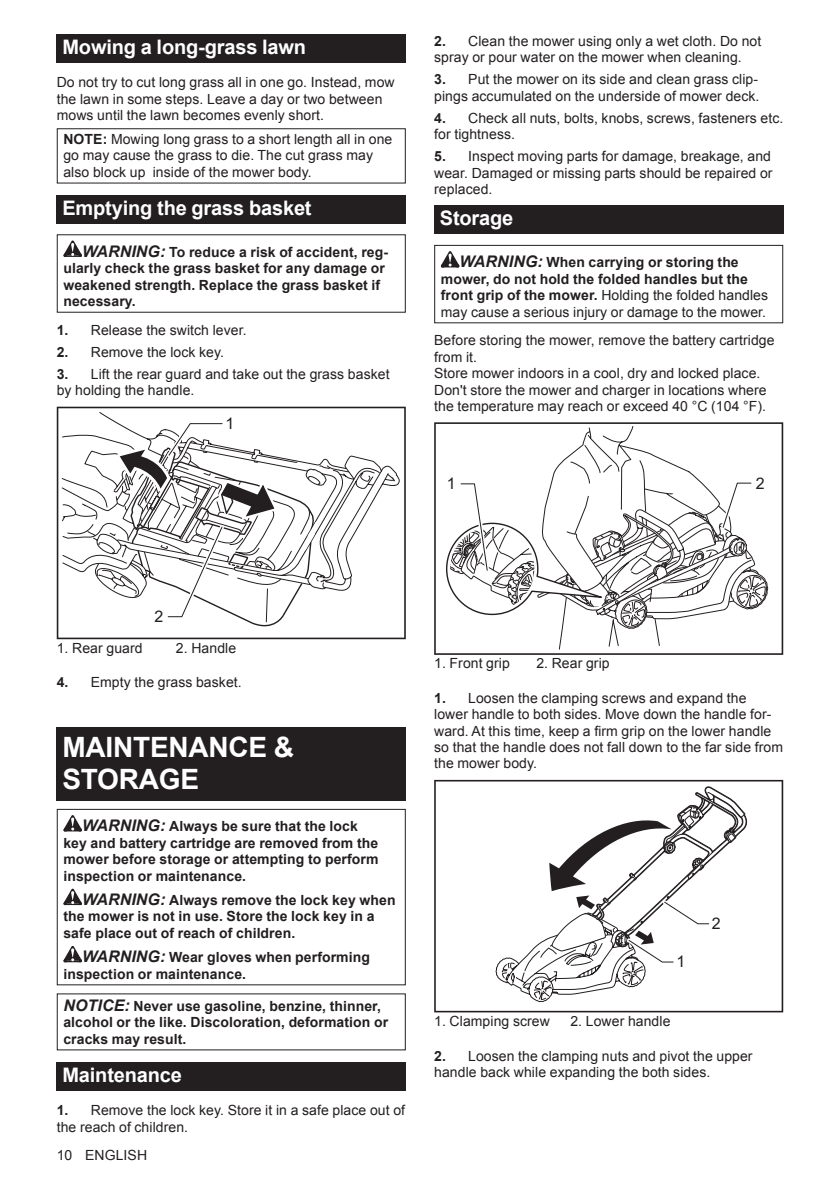
<style>
.page{position:relative;width:840px;height:1191px;background:#fff}
.page>*{position:absolute;margin:0;border:0;box-sizing:border-box;transform-origin:0 0}
.t1{font:700 28px/32.8px "Arial";letter-spacing:-.01em;color:#fff}
.t2{font:700 20px "Arial";letter-spacing:-.01em;color:#fff}
.t3{font:16px "Arial";color:#231f20}
.t4{font:14px/16.4px "Arial";letter-spacing:.005em;color:#231f20}
.t5{font:700 14px/16.4px "Arial";letter-spacing:.005em;color:#231f20}
.s1{font-weight:700}
.s2{font-style:italic;font-size:16px}
.s3{font-weight:400}
</style>
<div class="page">
<div style="left:57px;top:34px;width:348px;height:29px;background:#231f20"></div>
<div style="left:57px;top:128px;width:348px;height:55px;border:1px solid #231f20"></div>
<div style="left:57px;top:195px;width:348px;height:28px;background:#231f20"></div>
<svg style="left:63px;top:240px;width:19px;height:17px"></svg>
<svg style="left:57px;top:407px;width:348px;height:232px"></svg>
<svg style="left:93px;top:419px;width:307px;height:212px"></svg>
<div style="left:57px;top:727px;width:348px;height:74px;background:#231f20"></div>
<svg style="left:63px;top:815px;width:19px;height:16px"></svg>
<svg style="left:63px;top:888px;width:19px;height:17px"></svg>
<svg style="left:63px;top:946px;width:19px;height:16px"></svg>
<div style="left:57px;top:809px;width:348px;height:176px;border:1px solid #231f20"></div>
<div style="left:57px;top:1061px;width:348px;height:29px;background:#231f20"></div>
<div style="left:434px;top:205px;width:348px;height:29px;background:#231f20"></div>
<svg style="left:440px;top:251px;width:19px;height:16px"></svg>
<div style="left:434px;top:245px;width:348px;height:78px;border:1px solid #231f20"></div>
<svg style="left:434px;top:422px;width:348px;height:233px"></svg>
<svg style="left:445px;top:425px;width:323px;height:225px"></svg>
<svg style="left:434px;top:780px;width:348px;height:232px"></svg>
<svg style="left:495px;top:785px;width:253px;height:217px"></svg>
<h2 class="t2" style="left:62px;top:34px;width:245px">Mowing a long-grass lawn</h2>
<p class="t4" style="left:57px;top:74px;width:339px">Do not try to cut long grass all in one go. Instead, mow the lawn in some steps. Leave a day or two between mows until the lawn becomes evenly short.</p>
<p class="t4" style="left:63px;top:131px;width:330px"><span class="s1">NOTE:</span> Mowing long grass to a short length all in one go may cause the grass to die. The cut grass may also block up inside of the mower body.</p>
<h2 class="t2" style="left:62px;top:194px;width:250px">Emptying the grass basket</h2>
<p class="t5" style="left:63px;top:244px;width:326px;text-indent:19px"><span class="s2">WARNING:</span> To reduce a risk of accident, reg&shy;ularly check the grass basket for any damage or weakened strength. Replace the grass basket if necessary.</p>
<p class="t4" style="left:57px;top:322px;width:191px"><span class="s1">1.</span> Release the switch lever.</p>
<p class="t4" style="left:57px;top:344px;width:169px"><span class="s1">2.</span> Remove the lock key.</p>
<p class="t4" style="left:57px;top:366px;width:334px"><span class="s1">3.</span> Lift the rear guard and take out the grass basket by holding the handle.</p>
<p class="t3" style="left:225px;top:412px;width:10px">1</p>
<p class="t4" style="left:434px;top:33px;width:328px"><span class="s1">2.</span> Clean the mower using only a wet cloth. Do not spray or pour water on the mower when cleaning.</p>
<p class="t4" style="left:434px;top:71px;width:326px"><span class="s1">3.</span> Put the mower on its side and clean grass clip&shy;pings accumulated on the underside of mower deck.</p>
<p class="t4" style="left:434px;top:110px;width:350px"><span class="s1">4.</span> Check all nuts, bolts, knobs, screws, fasteners etc. for tightness.</p>
<p class="t4" style="left:434px;top:148px;width:340px;text-align:justify"><span class="s1">5.</span> Inspect moving parts for damage, breakage, and wear. Damaged or missing parts should be repaired or replaced.</p>
<h2 class="t2" style="left:439px;top:205px;width:75px">Storage</h2>
<p class="t5" style="left:440px;top:255px;width:328px;text-indent:19px"><span class="s2">WARNING:</span> When carrying or storing the mower, do not hold the folded handles but the front grip of the mower. <span class="s3">Holding the folded handles may cause a serious injury or damage to the mower.</span></p>
<p class="t4" style="left:434px;top:332px;width:342px">Before storing the mower, remove the battery cartridge from it.<br>Store mower indoors in a cool, dry and locked place.<br>Don't store the mower and charger in locations where the temperature may reach or exceed 40 °C (104 °F).</p>
<p class="t3" style="left:446px;top:473px;width:10px">1</p>
<p class="t3" style="left:755px;top:473px;width:10px">2</p>
<p class="t3" style="left:154px;top:606px;width:10px">2</p>
<p class="t4" style="left:57px;top:640px;width:87px">1. Rear guard</p>
<p class="t4" style="left:176px;top:640px;width:62px">2. Handle</p>
<p class="t4" style="left:57px;top:674px;width:186px"><span class="s1">4.</span> Empty the grass basket.</p>
<h1 class="t1" style="left:62px;top:731px;width:233px">MAINTENANCE &amp;<br>STORAGE</h1>
<p class="t5" style="left:63px;top:818px;width:316px;text-indent:19px"><span class="s2">WARNING:</span> Always be sure that the lock key and battery cartridge are removed from the mower before storage or attempting to perform inspection or maintenance.</p>
<p class="t5" style="left:63px;top:892px;width:333px;text-indent:19px"><span class="s2">WARNING:</span> Always remove the lock key when the mower is not in use. Store the lock key in a safe place out of reach of children.</p>
<p class="t5" style="left:63px;top:949px;width:308px;text-indent:19px"><span class="s2">WARNING:</span> Wear gloves when performing inspection or maintenance.</p>
<p class="t5" style="left:63px;top:998px;width:326px"><span class="s2">NOTICE:</span> Never use gasoline, benzine, thinner, alcohol or the like. Discoloration, deformation or cracks may result.</p>
<h2 class="t2" style="left:62px;top:1061px;width:121px">Maintenance</h2>
<p class="t4" style="left:57px;top:1102px;width:350px"><span class="s1">1.</span> Remove the lock key. Store it in a safe place out of the reach of children.</p>
<p class="t4" style="left:57px;top:1147px;width:92px">10 ENGLISH</p>
<p class="t4" style="left:434px;top:655px;width:77px">1. Front grip</p>
<p class="t4" style="left:536px;top:655px;width:75px">2. Rear grip</p>
<p class="t4" style="left:434px;top:690px;width:350px"><span class="s1">1.</span> Loosen the clamping screws and expand the lower handle to both sides. Move down the handle for&shy;ward. At this time, keep a firm grip on the lower handle so that the handle does not fall down to the far side from the mower body.</p>
<p class="t3" style="left:676px;top:951px;width:10px">1</p>
<p class="t3" style="left:711px;top:912px;width:10px">2</p>
<p class="t4" style="left:434px;top:1013px;width:117px">1. Clamping screw</p>
<p class="t4" style="left:570px;top:1013px;width:101px">2. Lower handle</p>
<p class="t4" style="left:434px;top:1047px;width:320px"><span class="s1">2.</span> Loosen the clamping nuts and pivot the upper handle back while expanding the both sides.</p>
</div>
